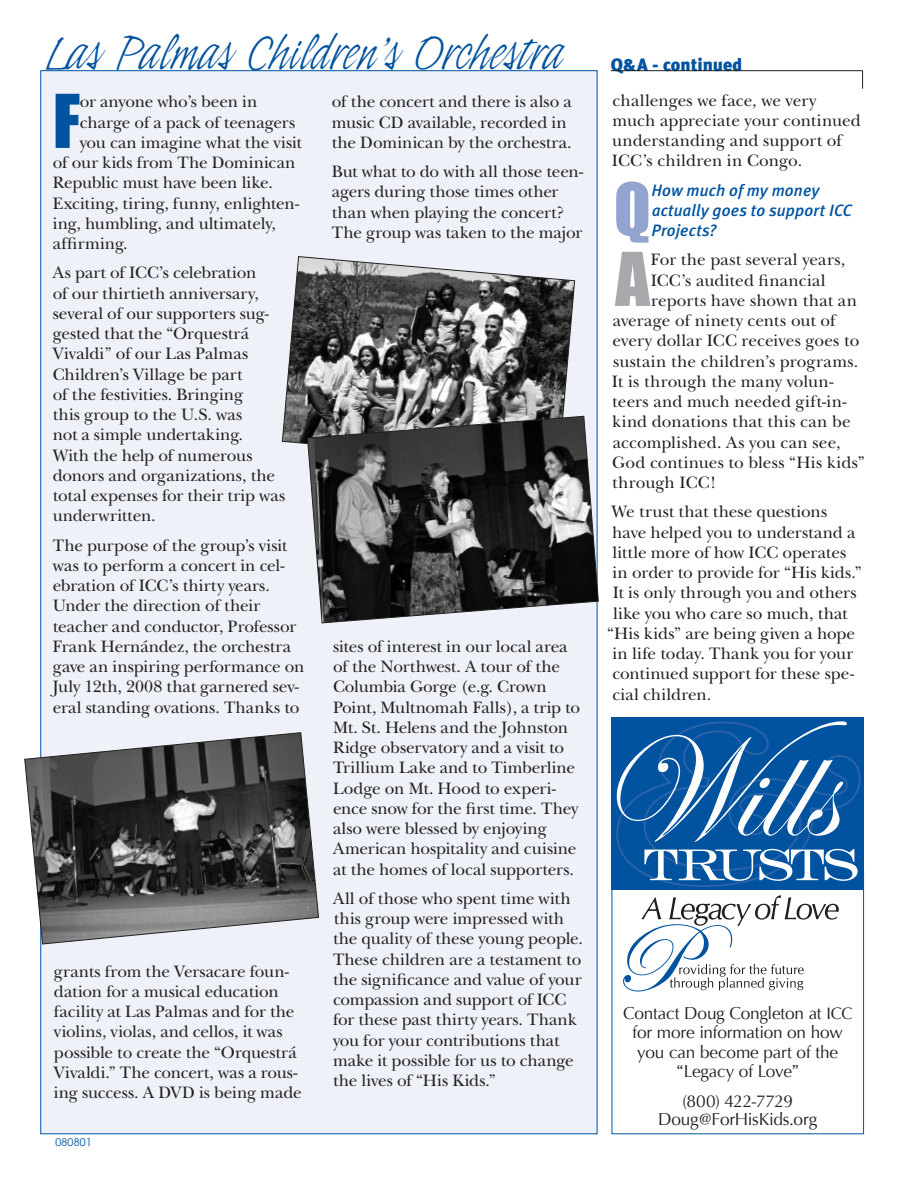
<style>
.page{position:relative;width:918px;height:1188px;background:#fff}
.page>*{position:absolute;margin:0;border:0;box-sizing:border-box;transform-origin:0 0}
.Body_Text{font:68.55px "Impact";color:#a8a9ad}
.Body_Text-Drop_Cap{font:68.55px "Impact";color:#0153a0}
.Body_Text-2{font:67.8px "Impact";color:#94a4d0}
.Headline_02{font:48px "Indy Italic Plain";letter-spacing:.015em;color:#0153a0}
.Subheaders{font:900 18px "Meta Plus";color:#0153a0}
.Body_Text-3{font:17.25px/20.2px "New Baskerville";letter-spacing:-.005em;color:#231f20}
.Body_Text-Drop_Cap-2{font:17.25px "New Baskerville";letter-spacing:-.005em;color:#231f20}
.Body_Text-4{font:17.25px/19.5px "Optima";letter-spacing:-.015em;color:#231f20;text-align:center}
.Body_Text-5{font:17.25px "New Baskerville";letter-spacing:.02em;color:#231f20}
.Body_Text-6{font:17.25px "New Baskerville";letter-spacing:.015em;color:#231f20}
.Body_Text-Drop_Cap-3{font:17.25px "New Baskerville";letter-spacing:.015em;color:#231f20}
.Body_Text-7{font:italic 500 16.5px/20.2px "Meta Plus";letter-spacing:.01em;color:#0153a0}
.The_Code{font:10.5px "Moderne";letter-spacing:.025em;color:#0153a0}
.s1{font-size:16.5px}
.s2{font-family:"Amasis"}
</style>
<div class="page">
<div style="left:612px;top:871px;width:252px;height:263px;border:1px solid #0153a0"></div>
<div style="left:612px;top:717px;width:252px;height:173px;background:#0153a0"></div>
<svg style="left:623px;top:895px;width:216px;height:96px"></svg>
<svg style="left:616px;top:721px;width:245px;height:166px"></svg>
<div style="left:41px;top:70px;width:556px;height:1064px;background:#eef1f8"></div>
<hr style="left:611px;top:70px;width:252px;height:1px;background:#231f20">
<svg style="left:862px;top:71px;width:1px;height:18px"></svg>
<svg style="left:25px;top:732px;width:294px;height:212px"></svg>
<svg style="left:282px;top:256px;width:293px;height:188px"></svg>
<svg style="left:307px;top:416px;width:292px;height:207px;background:#4e4f50"></svg>
<p class="Headline_02" style="left:45px;top:24px;width:520px">Las Palmas Children’s Orchestra</p>
<p class="Body_Text-Drop_Cap" style="left:53px;top:79px;width:29px">F</p>
<p class="Body_Text-Drop_Cap-2" style="left:80px;top:92px;width:179px">or anyone who’s been in</p>
<p class="Body_Text-Drop_Cap-2" style="left:80px;top:112px;width:217px">charge of a pack of teenagers</p>
<p class="Body_Text-Drop_Cap-2" style="left:80px;top:132px;width:224px">you can imagine what the visit</p>
<p class="Body_Text-Drop_Cap-2" style="left:53px;top:153px;width:244px">of our kids from The Dominican</p>
<p class="Body_Text-Drop_Cap-2" style="left:53px;top:173px;width:222px">Republic must have been like.</p>
<p class="Body_Text-Drop_Cap-2" style="left:53px;top:193px;width:248px">Exciting, tiring, funny, enlighten-</p>
<p class="Body_Text-Drop_Cap-2" style="left:53px;top:213px;width:225px">ing, humbling, and ultimately,</p>
<p class="Body_Text-Drop_Cap-3" style="left:53px;top:234px;width:76px">affirming.</p>
<p class="Body_Text-3" style="left:53px;top:263px;width:234px">As part of ICC’s celebration<br>of our thirtieth anniversary, several of our supporters sug&shy;gested that the “Orquestrá<br>Vivaldi” of our Las Palmas<br>Children’s Village be part<br>of the festivities. Bringing<br>this group to the U.S. was<br>not a simple undertaking.<br>With the help of numerous donors and organizations, the total expenses for their trip was underwritten.</p>
<p class="Body_Text-3" style="left:53px;top:535px;width:253px">The purpose of the group’s visit was to perform a concert in cel&shy;ebration of ICC’s thirty years.<br>Under the direction of their teacher and conductor, Professor<br>Frank Hernández, the orchestra gave an inspiring performance on<br>July 12th, 2008 that garnered sev&shy;eral standing ovations. Thanks to</p>
<p class="Body_Text-3" style="left:54px;top:961px;width:249px">grants from the Versacare foun&shy;dation for a musical education facility at Las Palmas and for the violins, violas, and cellos, it was possible to create the “Orquestrá<br>Vivaldi.” The concert, was a rous&shy;ing success. A DVD is being made</p>
<p class="The_Code" style="left:56px;top:1135px;width:38px">080801</p>
<p class="Body_Text-3" style="left:332px;top:92px;width:241px">of the concert and there is also a music CD available, recorded in the Dominican by the orchestra.</p>
<p class="Body_Text-3" style="left:332px;top:162px;width:253px">But what to do with all those teen&shy;agers during those times other than when playing the concert?<br>The group was taken to the major</p>
<p class="Body_Text-3" style="left:333px;top:636px;width:249px">sites of interest in our local area of the Northwest. A tour of the<br>Columbia Gorge (e.g. Crown<br>Point, Multnomah Falls), a trip to<br>Mt. St. Helens and the Johnston<br>Ridge observatory and a visit to<br>Trillium Lake and to Timberline<br>Lodge on Mt. Hood to experi&shy;ence snow for the first time. They also were blessed by enjoying<br>American hospitality and cuisine at the homes of local supporters.</p>
<p class="Body_Text-3" style="left:333px;top:888px;width:251px">All of those who spent time with this group were impressed with the quality of these young people.<br>These children are a testament to the significance and value of your compassion and support of ICC for these past thirty years. Thank you for your contributions that make it possible for us to change the lives of “His Kids.”</p>
<p class="Subheaders" style="left:611px;top:54px;width:133px">Q&amp;A - continued</p>
<p class="Body_Text-3" style="left:612px;top:90px;width:250px">challenges we face, we very much appreciate your continued understanding and support of<br>ICC’s children in Congo.</p>
<p class="Body_Text-2" style="left:614px;top:168px;width:38px">Q</p>
<p class="Body_Text-7" style="left:651px;top:180px;width:202px">How much of my money actually goes to support ICC<br>Projects?</p>
<p class="Body_Text" style="left:615px;top:237px;width:36px">A</p>
<p class="Body_Text-3" style="left:651px;top:250px;width:196px">For the past several years,</p>
<p class="Body_Text-3" style="left:651px;top:270px;width:177px">ICC’s audited financial</p>
<p class="Body_Text-3" style="left:651px;top:290px;width:207px">reports have shown that an</p>
<p class="Body_Text-3" style="left:613px;top:311px;width:225px">average of ninety cents out of</p>
<p class="Body_Text-3" style="left:612px;top:331px;width:248px">every dollar ICC receives goes to</p>
<p class="Body_Text-5" style="left:613px;top:351px;width:247px">sustain the children’s programs.</p>
<p class="Body_Text-3" style="left:612px;top:371px;width:223px">It is through the many volun-</p>
<p class="Body_Text-3" style="left:612px;top:392px;width:236px">teers and much needed gift-in-</p>
<p class="Body_Text-5" style="left:612px;top:412px;width:240px">kind donations that this can be</p>
<p class="Body_Text-3" style="left:613px;top:432px;width:229px">accomplished. As you can see,</p>
<p class="Body_Text-6" style="left:612px;top:452px;width:254px">God continues to bless “His kids”</p>
<p class="Body_Text-3" style="left:612px;top:473px;width:105px">through ICC!</p>
<p class="Body_Text-3" style="left:612px;top:502px;width:217px">We trust that these questions</p>
<p class="Body_Text-3" style="left:612px;top:522px;width:245px">have helped you to understand a</p>
<p class="Body_Text-3" style="left:612px;top:542px;width:235px">little more of how ICC operates</p>
<p class="Body_Text-3" style="left:613px;top:563px;width:251px">in order to provide for “His kids.”</p>
<p class="Body_Text-3" style="left:613px;top:583px;width:245px">It is only through you and others</p>
<p class="Body_Text-3" style="left:613px;top:603px;width:236px">like you who care so much, that</p>
<p class="Body_Text-3" style="left:607px;top:623px;width:250px">“His kids” are being given a hope</p>
<p class="Body_Text-3" style="left:613px;top:644px;width:242px">in life today. Thank you for your</p>
<p class="Body_Text-3" style="left:613px;top:664px;width:243px">continued support for these spe-</p>
<p class="Body_Text-3" style="left:613px;top:684px;width:100px">cial children.</p>
<p class="Body_Text-4" style="left:623px;top:1004px;width:231px">Contact Doug Congleton at <span class="s1">ICC </span>for more information on how you can become part of the <span class="s2">“</span>Legacy of Love<span class="s2">”</span></p>
<p class="Body_Text-4" style="left:682px;top:1091px;width:112px">(800) 422-7729</p>
<p class="Body_Text-4" style="left:658px;top:1109px;width:161px">Doug@ForHisKids.org</p>
</div>
